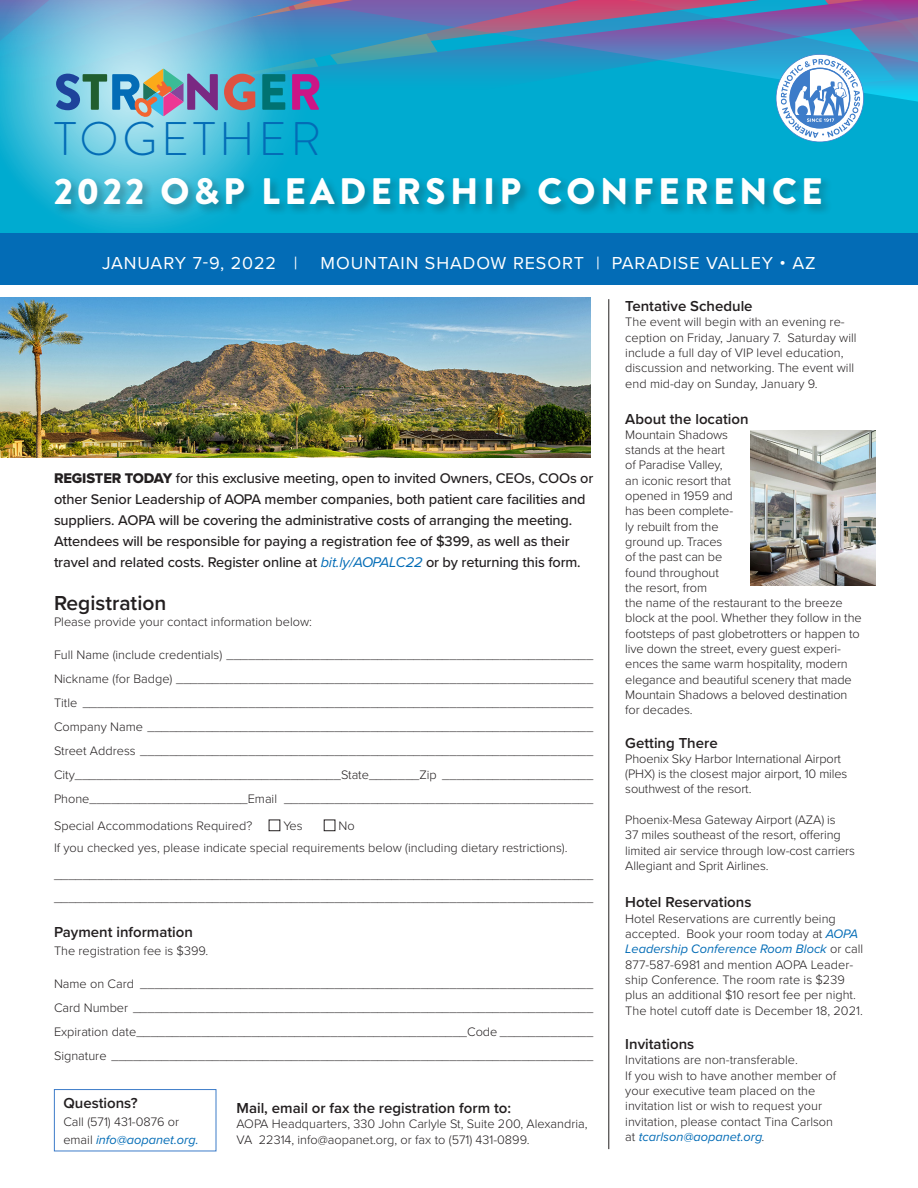
<style>
.page{position:relative;width:918px;height:1188px;background:#fff}
.page>*{position:absolute;margin:0;border:0;box-sizing:border-box;transform-origin:0 0}
.t1{font:900 50.85px "Brandon Grotesque";color:#1e439b}
.t2{font:300 47.1px "Brandon Grotesque";letter-spacing:.08em;color:#036cb6}
.t3{font:900 36.75px "Brandon Grotesque";letter-spacing:.12em;color:#fff}
.Form_lines{font:600 21px "Proxima Nova";color:#231f20}
.t4{font:18px "Proxima Nova";letter-spacing:.05em;color:#fff}
.Subhf{font:600 15px "Proxima Nova";color:#231f20}
.Form_lines-2{font:600 15px "Proxima Nova";color:#231f20}
.Form_lines-3{font:500 14.55px/21px "Proxima Nova";letter-spacing:-.01em;color:#231f20}
.Form_lines-4{font:300 12.75px/15.3px "Proxima Nova";color:#231f20}
.s1{color:#205e2f}
.s2{color:#036cb6}
.s3{color:#7a2982}
.s4{color:#de5241}
.s5{color:#007271}
.s6{color:#cc1586}
.s7{font-family:"Proxima Nova Extrabld";font-weight:400}
.s8{font-weight:400;font-style:italic;color:#036cb6}
.s9{font-style:italic}
</style>
<div class="page">
<div style="left:269px;top:820px;width:11px;height:11px;border:1px solid #231f20"></div>
<div style="left:324px;top:820px;width:11px;height:11px;border:1px solid #231f20"></div>
<hr style="left:608px;top:299px;width:1px;height:850px;background:#231f20">
<div style="left:54px;top:1089px;width:162px;height:62px;border:1px solid #3d7cc9"></div>
<img style="left:0;top:297px;width:591px;height:161px">
<img style="left:751px;top:431px;width:124px;height:154px">
<div style="left:0;top:0;width:918px;height:238px;background:#00abd0"></div>
<svg style="left:461px;top:0;width:161px;height:78px;background:#537db0"></svg>
<svg style="left:0;top:118px;width:286px;height:115px"></svg>
<div style="left:53px;top:176px;width:780px;height:40px;background:#231f20;opacity:.3"></div>
<svg style="left:0;top:0;width:461px;height:118px"></svg>
<svg style="left:622px;top:0;width:296px;height:138px"></svg>
<div style="left:0;top:233px;width:918px;height:52px;background:#036cb6"></div>
<p class="t1" style="left:54px;top:56px;width:269px">S<span class="s1">T</span><span class="s2">R</span> <span class="s3">N</span><span class="s4">G</span><span class="s5">E</span><span class="s6">R</span></p>
<p class="t2" style="left:54px;top:107px;width:268px">TOGETHER</p>
<p class="t3" style="left:54px;top:165px;width:770px">2022 O&amp;P LEADERSHIP CONFERENCE</p>
<p class="t4" style="left:102px;top:250px;width:197px">JANUARY 7-9, 2022 |</p>
<p class="t4" style="left:321px;top:250px;width:497px">MOUNTAIN SHADOW RESORT | PARADISE VALLEY • AZ</p>
<p class="Form_lines-3" style="left:54px;top:467px;width:541px"><span class="s7">REGISTER TODAY</span> for this exclusive meeting, open to invited Owners, CEOs, COOs or other Senior Leadership of AOPA member companies, both patient care facilities and suppliers. AOPA will be covering the administrative costs of arranging the meeting.<br>Attendees will be responsible for paying a registration fee of $399, as well as their travel and related costs. Register online at <span class="s8">bit.ly/AOPALC22</span> or by returning this form.</p>
<p class="Form_lines" style="left:54px;top:588px;width:114px">Registration</p>
<p class="Form_lines-4" style="left:54px;top:613px;width:260px">Please provide your contact information below:</p>
<p class="Form_lines-4" style="left:54px;top:642px;width:541px;line-height:24px;text-align:justify">Full Name (include credentials) ___________________________________________________ Nickname (for Badge) __________________________________________________________ Title _______________________________________________________________________ Company Name ______________________________________________________________ Street Address _______________________________________________________________ City_____________________________________State_______Zip _____________________ Phone______________________Email ___________________________________________</p>
<p class="Form_lines-4" style="left:54px;top:817px;width:200px">Special Accommodations Required?</p>
<p class="Form_lines-4" style="left:283px;top:817px;width:21px">Yes</p>
<p class="Form_lines-4" style="left:54px;top:813px;width:515px;line-height:22.5px;text-indent:284px">No<br>If you checked yes, please indicate special requirements below (including dietary restrictions).</p>
<p class="Form_lines-4" style="left:54px;top:863px;width:541px;line-height:22.5px">___________________________________________________________________________ ___________________________________________________________________________</p>
<p class="Form_lines-2" style="left:54px;top:921px;width:140px">Payment information</p>
<p class="Form_lines-4" style="left:54px;top:943px;width:156px">The registration fee is $399.</p>
<p class="Form_lines-4" style="left:54px;top:971px;width:541px;line-height:24px;text-align:justify">Name on Card _______________________________________________________________ Card Number ________________________________________________________________ Expiration date______________________________________________Code _____________ Signature ___________________________________________________________________</p>
<p class="Subhf" style="left:63px;top:1091px;width:76px">Questions?</p>
<p class="Form_lines-4" style="left:63px;top:1112px;width:137px;line-height:18px">Call (571) 431-0876 or email <span class="s8">info@aopanet.org.</span></p>
<p class="Subhf" style="left:237px;top:1097px;width:276px">Mail, email or fax the registration form to:</p>
<p class="Form_lines-4" style="left:237px;top:1116px;width:353px">AOPA Headquarters, 330 John Carlyle St, Suite 200, Alexandria,<br>VA 22314, info@aopanet.org, or fax to (571) 431-0899.</p>
<p class="Subhf" style="left:625px;top:295px;width:129px">Tentative Schedule</p>
<p class="Form_lines-4" style="left:625px;top:314px;width:233px">The event will begin with an evening re&shy;ception on Friday, January 7. Saturday will include a full day of VIP level education, discussion and networking. The event will end mid-day on Sunday, January 9.</p>
<p class="Subhf" style="left:625px;top:407px;width:125px">About the location</p>
<p class="Form_lines-4" style="left:625px;top:426px;width:238px">Mountain Shadows<br>stands at the heart<br>of Paradise Valley,<br>an iconic resort that<br>opened in 1959 and<br>has been complete-<br>ly rebuilt from the<br>ground up. Traces<br>of the past can be<br>found throughout<br>the resort, from<br>the name of the restaurant to the breeze block at the pool. Whether they follow in the footsteps of past globetrotters or happen to live down the street, every guest experi&shy;ences the same warm hospitality, modern elegance and beautiful scenery that made<br>Mountain Shadows a beloved destination for decades.</p>
<p class="Subhf" style="left:625px;top:731px;width:94px">Getting There</p>
<p class="Form_lines-4" style="left:625px;top:750px;width:224px">Phoenix Sky Harbor International Airport (PHX) is the closest major airport, 10 miles southwest of the resort.</p>
<p class="Form_lines-4" style="left:625px;top:811px;width:231px">Phoenix-Mesa Gateway Airport (AZA) is<br>37 miles southeast of the resort, offering limited air service through low-cost carriers Allegiant and Sprit Airlines.</p>
<p class="Subhf" style="left:625px;top:891px;width:128px">Hotel Reservations</p>
<p class="Form_lines-4" style="left:625px;top:910px;width:239px">Hotel Reservations are currently being accepted. Book your room today at <span class="s8">AOPA Leadership Conference Room Block</span> or call 877-587-6981 and mention AOPA Leader&shy;ship Conference. The room rate is $239 plus an additional $10 resort fee per night.<br>The hotel cutoff date is December 18, 2021.</p>
<p class="Subhf" style="left:625px;top:1033px;width:70px">Invitations</p>
<p class="Form_lines-4" style="left:625px;top:1052px;width:212px">Invitations are non-transferable.<br>If you wish to have another member of your executive team placed on the invitation list or wish to request your invitation, please contact Tina Carlson at <span class="s8">tcarlson@aopanet.org</span><span class="s9">.</span></p>
</div>
